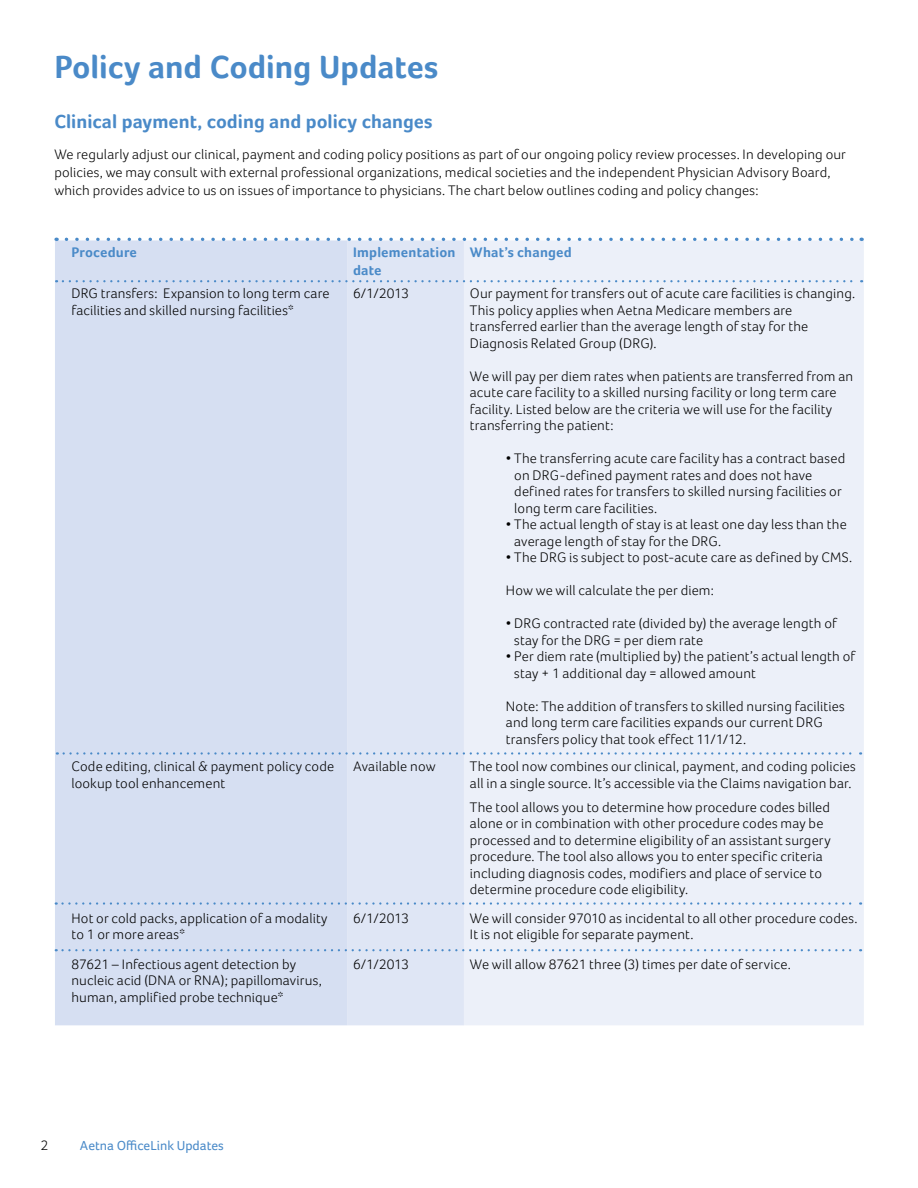
<style>
.page{position:relative;width:918px;height:1188px;background:#fff}
.page>*{position:absolute;margin:0;border:0;box-sizing:border-box;transform-origin:0 0}
.t1{font:700 33px "Foco";color:#4a8ac8}
.t2{font:700 19.5px "Foco";color:#4a8ac8}
.t3{font:300 14.25px/16.5px "Foco";letter-spacing:.01em;color:#000}
.t4{font:700 14.25px/18px "Foco";letter-spacing:.01em;color:#4a8ac8}
.t5{font:13.5px "Foco";color:#4a8ac8}
</style>
<div class="page">
<div style="left:55px;top:240px;width:292px;height:785px;background:#d6dff2"></div>
<div style="left:347px;top:241px;width:117px;height:784px;background:#dfe6f5"></div>
<div style="left:464px;top:240px;width:400px;height:785px;background:#ecf0f9"></div>
<svg style="left:66px;top:238px;width:796px;height:3px"></svg>
<svg style="left:63px;top:280px;width:799px;height:2px;background:#bbd0ea"></svg>
<svg style="left:64px;top:752px;width:797px;height:3px;background:#c5d6ed"></svg>
<svg style="left:56px;top:902px;width:805px;height:3px;background:#c5d6ed"></svg>
<svg style="left:56px;top:949px;width:805px;height:2px;background:#bbd0ea"></svg>
<h1 class="t1" style="left:54px;top:47px;width:385px">Policy and Coding Updates</h1>
<h2 class="t2" style="left:54px;top:110px;width:380px">Clinical payment, coding and policy changes</h2>
<p class="t3" style="left:54px;top:145px;width:793px;line-height:18px">We regularly adjust our clinical, payment and coding policy positions as part of our ongoing policy review processes. In developing our policies, we may consult with external professional organizations, medical societies and the independent Physician Advisory Board, which provides advice to us on issues of importance to physicians. The chart below outlines coding and policy changes:</p>
<p class="t4" style="left:71px;top:243px;width:67px">Procedure</p>
<p class="t4" style="left:353px;top:243px;width:104px">Implementation date</p>
<p class="t4" style="left:470px;top:243px;width:103px">What’s changed</p>
<p class="t3" style="left:71px;top:285px;width:260px">DRG transfers: Expansion to long term care facilities and skilled nursing facilities*</p>
<p class="t3" style="left:353px;top:285px;width:57px">6/1/2013</p>
<p class="t3" style="left:470px;top:285px;width:387px">Our payment for transfers out of acute care facilities is changing.<br>This policy applies when Aetna Medicare members are transferred earlier than the average length of stay for the Diagnosis Related Group (DRG).</p>
<p class="t3" style="left:470px;top:367px;width:385px">We will pay per diem rates when patients are transferred from an acute care facility to a skilled nursing facility or long term care facility. Listed below are the criteria we will use for the facility transferring the patient:</p>
<p class="t3" style="left:514px;top:450px;width:332px;text-indent:-8px">• The transferring acute care facility has a contract based on DRG-defined payment rates and does not have defined rates for transfers to skilled nursing facilities or long term care facilities.</p>
<p class="t3" style="left:514px;top:516px;width:334px;text-indent:-8px">• The actual length of stay is at least one day less than the average length of stay for the DRG.</p>
<p class="t3" style="left:506px;top:549px;width:348px">• The DRG is subject to post-acute care as defined by CMS.</p>
<p class="t3" style="left:506px;top:582px;width:209px">How we will calculate the per diem:</p>
<p class="t3" style="left:514px;top:615px;width:324px;text-indent:-8px">• DRG contracted rate (divided by) the average length of stay for the DRG = per diem rate</p>
<p class="t3" style="left:514px;top:648px;width:342px;text-indent:-8px">• Per diem rate (multiplied by) the patient’s actual length of stay + 1 additional day = allowed amount</p>
<p class="t3" style="left:506px;top:697px;width:340px">Note: The addition of transfers to skilled nursing facilities and long term care facilities expands our current DRG transfers policy that took effect 11/1/12.</p>
<p class="t3" style="left:71px;top:758px;width:264px">Code editing, clinical &amp; payment policy code lookup tool enhancement</p>
<p class="t3" style="left:353px;top:758px;width:84px">Available now</p>
<p class="t3" style="left:470px;top:758px;width:387px">The tool now combines our clinical, payment, and coding policies all in a single source. It’s accessible via the Claims navigation bar.</p>
<p class="t3" style="left:470px;top:799px;width:362px">The tool allows you to determine how procedure codes billed alone or in combination with other procedure codes may be processed and to determine eligibility of an assistant surgery procedure. The tool also allows you to enter specific criteria including diagnosis codes, modifiers and place of service to determine procedure code eligibility.</p>
<p class="t3" style="left:71px;top:909px;width:258px">Hot or cold packs, application of a modality to 1 or more areas*</p>
<p class="t3" style="left:353px;top:909px;width:57px">6/1/2013</p>
<p class="t3" style="left:470px;top:909px;width:389px">We will consider 97010 as incidental to all other procedure codes.<br>It is not eligible for separate payment.</p>
<p class="t3" style="left:71px;top:956px;width:252px">87621 – Infectious agent detection by nucleic acid (DNA or RNA); papillomavirus, human, amplified probe technique*</p>
<p class="t3" style="left:353px;top:956px;width:57px">6/1/2013</p>
<p class="t3" style="left:470px;top:956px;width:322px">We will allow 87621 three (3) times per date of service.</p>
<p class="t3" style="left:41px;top:1136px;width:9px">2</p>
<p class="t5" style="left:80px;top:1137px;width:145px">Aetna OfficeLink Updates</p>
</div>
